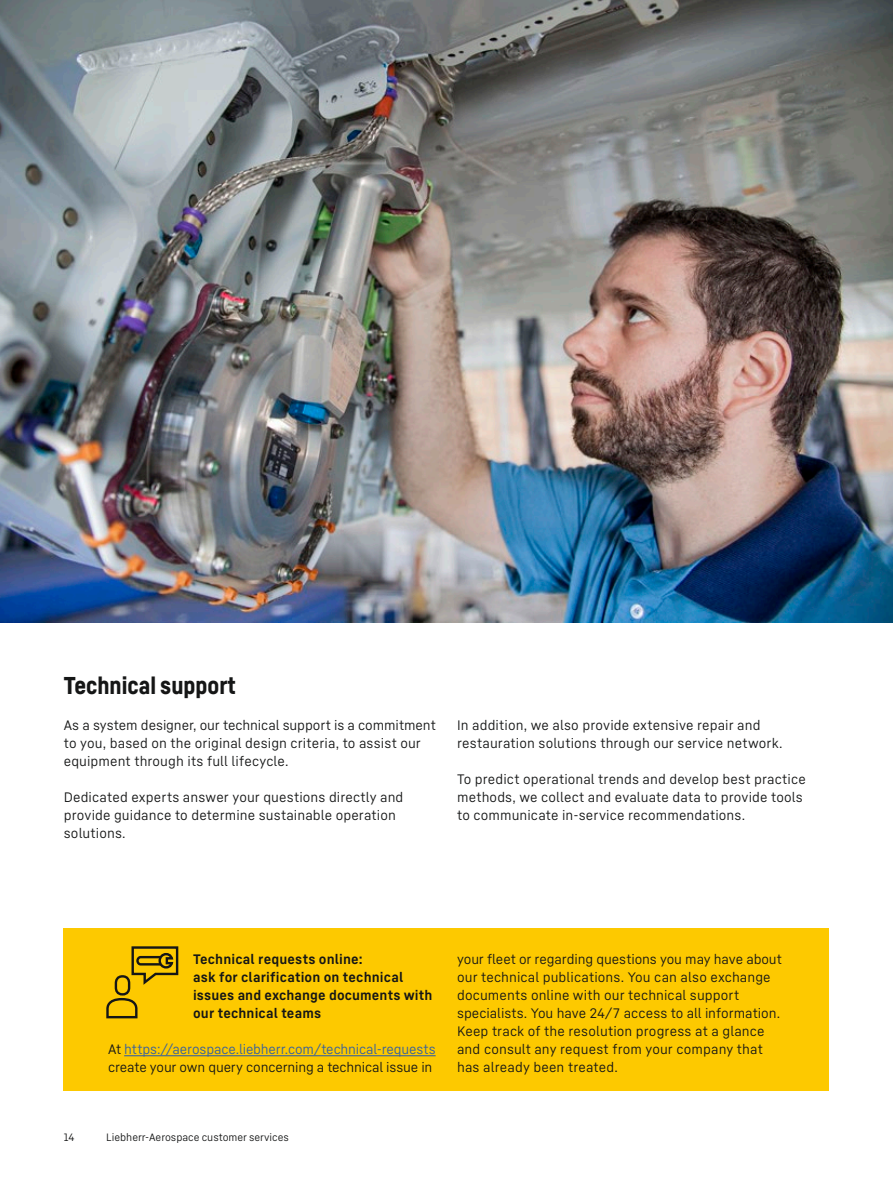
<style>
.page{position:relative;width:893px;height:1187px;background:#fff}
.page>*{position:absolute;margin:0;border:0;box-sizing:border-box;transform-origin:0 0}
._02_Headline_2{font:900 24px "Liebherr Head";color:#151616}
._03_Fließtext_EN{font:13.5px/18px "Liebherr Text";letter-spacing:.01em;color:#151616}
._03_Fließtext_EN-2{font:700 13.5px/18px "Liebherr Text";letter-spacing:.01em;color:#151616}
._03_Fließtext_EN-3{font:13.5px/18px "Liebherr Text";letter-spacing:-.01em;color:#35609f}
.t1{font:10.5px "Liebherr Text";color:#151616}
.s1{color:#151616}
</style>
<div class="page">
<img style="left:0;top:0;width:893px;height:622px">
<div style="left:64px;top:928px;width:765px;height:163px;background:#fdc900"></div>
<div style="left:115px;top:975px;width:15px;height:20px;border:2px solid #151616;border-radius:7px"></div>
<svg style="left:106px;top:998px;width:32px;height:20px"></svg>
<svg style="left:130px;top:946px;width:48px;height:41px"></svg>
<hr style="left:124px;top:1055px;width:312px;height:1px;background:#35609f">
<p class="_02_Headline_2" style="left:64px;top:670px;width:174px">Technical support</p>
<p class="_03_Fließtext_EN" style="left:64px;top:715px;width:374px">As a system designer, our technical support is a commitment to you, based on the original design criteria, to assist our equipment through its full lifecycle.</p>
<p class="_03_Fließtext_EN" style="left:64px;top:787px;width:341px">Dedicated experts answer your questions directly and provide guidance to determine sustainable operation solutions.</p>
<p class="_03_Fließtext_EN" style="left:457px;top:715px;width:327px">In addition, we also provide extensive repair and restauration solutions through our service network.</p>
<p class="_03_Fließtext_EN" style="left:457px;top:769px;width:350px">To predict operational trends and develop best practice methods, we collect and evaluate data to provide tools to communicate in-service recommendations.</p>
<p class="_03_Fließtext_EN-2" style="left:193px;top:949px;width:171px">Technical requests online:</p>
<p class="_03_Fließtext_EN-2" style="left:193px;top:967px;width:241px">ask for clarification on technical issues and exchange documents with our technical teams</p>
<p class="_03_Fließtext_EN-3" style="left:108px;top:1039px;width:329px"><span class="s1">At</span> https://aerospace.liebherr.com/technical-requests <span class="s1">create your own query concerning a technical issue in</span></p>
<p class="_03_Fließtext_EN" style="left:457px;top:949px;width:326px">your fleet or regarding questions you may have about our technical publications. You can also exchange documents online with our technical support specialists. You have 24/7 access to all information.<br>Keep track of the resolution progress at a glance and consult any request from your company that has already been treated.</p>
<p class="t1" style="left:64px;top:1130px;width:12px">14</p>
<p class="t1" style="left:106px;top:1130px;width:184px">Liebherr-Aerospace customer services</p>
</div>
